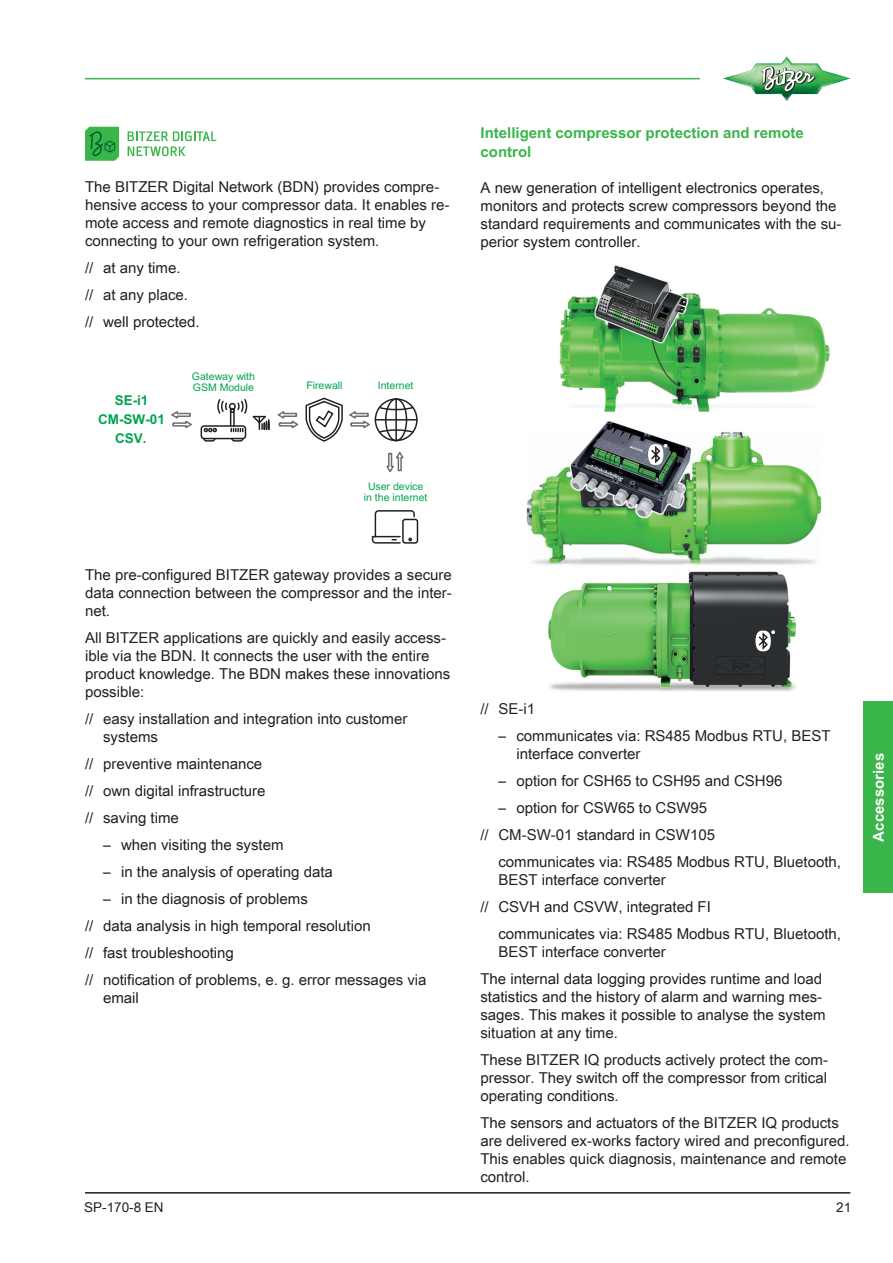
<style>
.page{position:relative;width:893px;height:1263px;background:#fff}
.page>*{position:absolute;margin:0;border:0;box-sizing:border-box;transform-origin:0 0}
.t1{font:15px/18px "Arial Unicode MS";color:#231f20}
.t2{font:700 15px/18px "Arial Unicode MS";color:#3ab54a}
.t3{font:700 15px "Arial Unicode MS";color:#fff}
.t4{font:700 13.5px/18.6px "Arial Unicode MS";color:#00a54f;text-align:center}
.t5{font:13.5px "Arial Unicode MS";color:#231f20}
.t6{font:10.5px/11.2px "Arial Unicode MS";color:#00a54f}
</style>
<div class="page">
<hr style="left:85px;top:1192px;width:765px;height:1px;background:#231f20">
<hr style="left:85px;top:78px;width:615px;height:1px;background:#3ab54a">
<img style="left:723px;top:56px;width:127px;height:45px">
<div style="left:863px;top:702px;width:30px;height:191px;background:#3ab54a"></div>
<div style="left:375px;top:398px;width:43px;height:43px;border:1px solid #231f20;border-radius:50%"></div>
<hr style="left:375px;top:419px;width:42px;height:1px;background:#231f20">
<hr style="left:395px;top:399px;width:2px;height:42px;background:#231f20">
<svg style="left:378px;top:406px;width:37px;height:5px"></svg>
<svg style="left:378px;top:428px;width:37px;height:6px"></svg>
<div style="left:385px;top:398px;width:22px;height:43px;border:1px solid #231f20;border-radius:50%"></div>
<div style="left:402px;top:519px;width:16px;height:25px;border:1px solid #231f20;border-radius:2px"></div>
<svg style="left:371px;top:510px;width:45px;height:34px"></svg>
<div style="left:201px;top:425px;width:45px;height:14px;border:1px solid #231f20;border-radius:3px"></div>
<svg style="left:202px;top:399px;width:67px;height:43px"></svg>
<svg style="left:277px;top:411px;width:22px;height:18px"></svg>
<svg style="left:305px;top:397px;width:65px;height:45px"></svg>
<svg style="left:386px;top:451px;width:18px;height:22px"></svg>
<svg style="left:171px;top:411px;width:21px;height:18px"></svg>
<img style="left:526px;top:265px;width:304px;height:426px">
<svg style="left:648px;top:444px;width:19px;height:21px"></svg>
<svg style="left:755px;top:631px;width:20px;height:20px"></svg>
<svg style="left:85px;top:127px;width:34px;height:34px"></svg>
<svg style="left:128px;top:131px;width:88px;height:25px"></svg>
<p class="t1" style="left:85px;top:177px;width:366px">The BITZER Digital Network (BDN) provides compre&shy;hensive access to your compressor data. It enables re&shy;mote access and remote diagnostics in real time by connecting to your own refrigeration system.</p>
<p class="t1" style="left:85px;top:254px;width:116px;line-height:27px">// at any time.<br>// at any place. // well protected.</p>
<p class="t4" style="left:98px;top:391px;width:68px">SE-i1<br>CM-SW-01<br>CSV.</p>
<p class="t6" style="left:192px;top:372px;width:65px">Gateway with<br>GSM Module</p>
<p class="t6" style="left:306px;top:380px;width:38px">Firewall</p>
<p class="t6" style="left:378px;top:380px;width:37px">Internet</p>
<p class="t6" style="left:364px;top:481px;width:65px;text-align:center">User device in the internet</p>
<p class="t2" style="left:480px;top:123px;width:325px">Intelligent compressor protection and remote control</p>
<p class="t1" style="left:480px;top:177px;width:363px">A new generation of intelligent electronics operates, monitors and protects screw compressors beyond the standard requirements and communicates with the su&shy;perior system controller.</p>
<p class="t1" style="left:85px;top:565px;width:368px;text-align:justify">The pre-configured BITZER gateway provides a secure data connection between the compressor and the inter&shy;net.</p>
<p class="t1" style="left:85px;top:628px;width:367px">All BITZER applications are quickly and easily access&shy;ible via the BDN. It connects the user with the entire product knowledge. The BDN makes these innovations possible:</p>
<p class="t1" style="left:103px;top:709px;width:306px;text-indent:-18px">// easy installation and integration into customer systems</p>
<p class="t1" style="left:85px;top:749px;width:182px;line-height:27px">// preventive maintenance // own digital infrastructure // saving time</p>
<p class="t1" style="left:103px;top:835px;width:182px">– when visiting the system</p>
<p class="t1" style="left:103px;top:862px;width:231px">– in the analysis of operating data</p>
<p class="t1" style="left:85px;top:884px;width:343px;line-height:27px;text-indent:18px">– in the diagnosis of problems<br>// data analysis in high temporal resolution<br>// fast troubleshooting<br>// notification of problems, e. g. error messages via</p>
<p class="t1" style="left:103px;top:988px;width:37px">email</p>
<p class="t1" style="left:480px;top:699px;width:56px">// SE-i1</p>
<p class="t1" style="left:516px;top:726px;width:316px;text-indent:-18px">– communicates via: RS485 Modbus RTU, BEST interface converter</p>
<p class="t1" style="left:498px;top:771px;width:285px">– option for CSH65 to CSH95 and CSH96</p>
<p class="t1" style="left:498px;top:798px;width:210px">– option for CSW65 to CSW95</p>
<p class="t1" style="left:480px;top:825px;width:236px">// CM-SW-01 standard in CSW105</p>
<p class="t1" style="left:498px;top:852px;width:344px">communicates via: RS485 Modbus RTU, Bluetooth,</p>
<p class="t1" style="left:498px;top:870px;width:169px">BEST interface converter</p>
<p class="t1" style="left:480px;top:897px;width:232px">// CSVH and CSVW, integrated FI</p>
<p class="t1" style="left:498px;top:924px;width:344px">communicates via: RS485 Modbus RTU, Bluetooth,</p>
<p class="t1" style="left:480px;top:937px;width:343px;line-height:27px;text-indent:18px">BEST interface converter<br>The internal data logging provides runtime and load</p>
<p class="t1" style="left:480px;top:987px;width:347px">statistics and the history of alarm and warning mes&shy;sages. This makes it possible to analyse the system situation at any time.</p>
<p class="t1" style="left:480px;top:1050px;width:349px;text-align:justify">These BITZER IQ products actively protect the com&shy;pressor. They switch off the compressor from critical operating conditions.</p>
<p class="t1" style="left:480px;top:1113px;width:371px">The sensors and actuators of the BITZER IQ products are delivered ex-works factory wired and preconfigured.<br>This enables quick diagnosis, maintenance and remote control.</p>
<p class="t5" style="left:84px;top:1197px;width:81px">SP-170-8 EN</p>
<p class="t5" style="left:836px;top:1197px;width:17px">21</p>
<p class="t3" style="left:868px;top:841px;width:90px;rotate:-90deg">Accessories</p>
</div>
